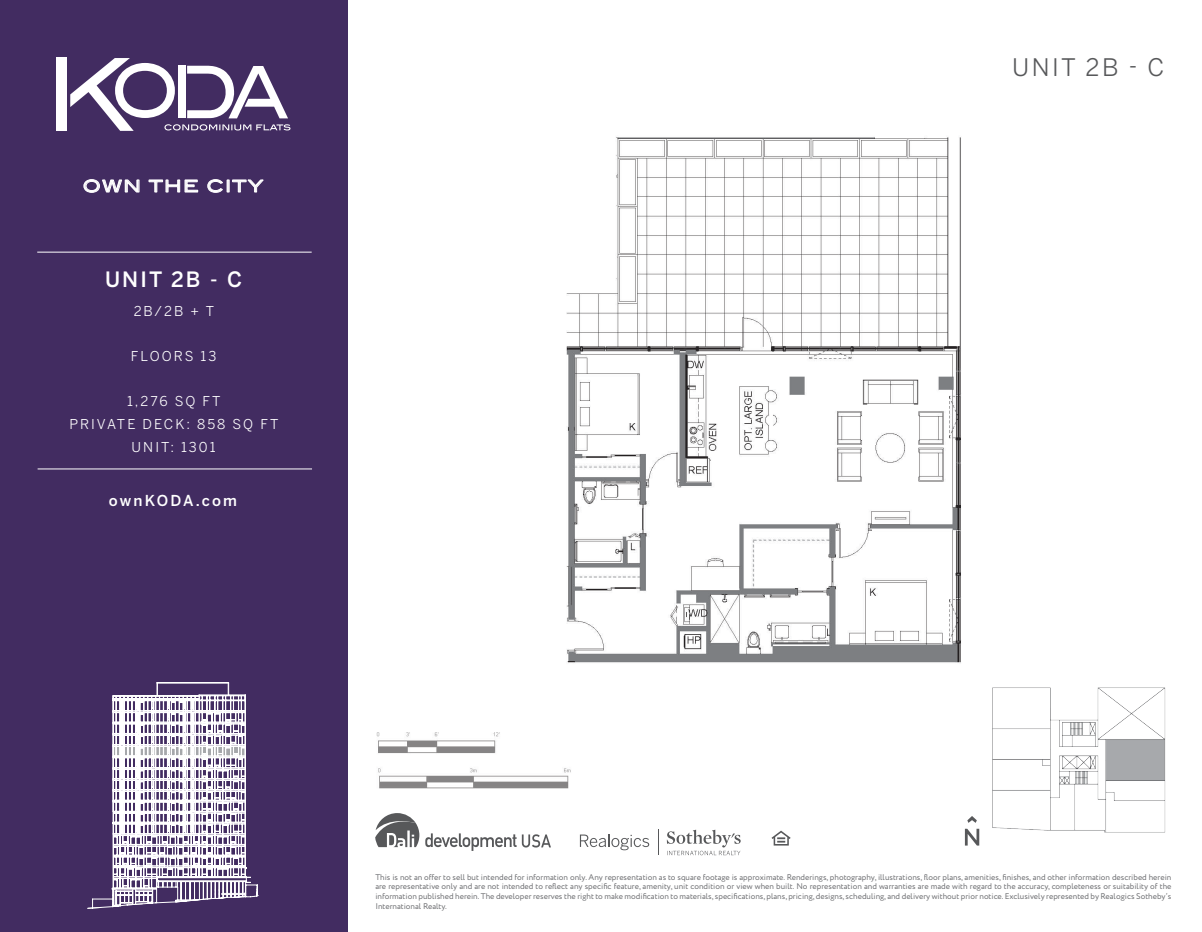
<style>
.page{position:relative;width:1202px;height:932px;background:#fff}
.page>*{position:absolute;margin:0;border:0;box-sizing:border-box;transform-origin:0 0}
.t1{font:24px "Benton Sans";letter-spacing:.1em;color:#57585a}
.t2{font:500 21px "Benton Sans";letter-spacing:.1em;color:#fff}
.t3{font:16.65px "Blair ITC Std";letter-spacing:.08em;color:#fff}
.t4{font:500 15px "Benton Sans";letter-spacing:.145em;color:#fff}
.t5{font:13.5px/22.5px "Benton Sans";letter-spacing:.15em;color:#fff;text-align:center}
.t6{font:8.25px/9.8px "Circe";color:#717275;text-align:justify}
</style>
<div class="page">
<svg style="left:425px;top:833px;width:91px;height:17px"></svg>
<svg style="left:522px;top:834px;width:29px;height:13px"></svg>
<svg style="left:375px;top:813px;width:44px;height:34px"></svg>
<img style="left:566px;top:137px;width:395px;height:526px">
<img style="left:992px;top:687px;width:174px;height:146px">
<div style="left:0;top:0;width:347px;height:932px;background:#422c61"></div>
<svg style="left:771px;top:830px;width:19px;height:15px"></svg>
<svg style="left:965px;top:828px;width:14px;height:17px"></svg>
<svg style="left:967px;top:816px;width:9px;height:6px"></svg>
<svg style="left:580px;top:834px;width:69px;height:16px"></svg>
<svg style="left:658px;top:829px;width:1px;height:26px"></svg>
<svg style="left:667px;top:829px;width:73px;height:26px"></svg>
<div style="left:56px;top:58px;width:11px;height:73px;background:#fff"></div>
<svg style="left:70px;top:58px;width:220px;height:73px"></svg>
<svg style="left:84px;top:179px;width:55px;height:14px"></svg>
<svg style="left:149px;top:180px;width:49px;height:12px"></svg>
<svg style="left:207px;top:179px;width:56px;height:13px"></svg>
<hr style="left:37px;top:252px;width:275px;height:1px;background:#fff">
<hr style="left:38px;top:468px;width:274px;height:1px;background:#fff">
<svg style="left:87px;top:682px;width:172px;height:226px"></svg>
<hr style="left:113px;top:833px;width:1px;height:55px;background:#fff">
<img style="left:376px;top:732px;width:195px;height:57px">
<p class="t3" style="left:83px;top:176px;width:182px">OWN THE CITY</p>
<p class="t2" style="left:105px;top:267px;width:139px">UNIT 2B - C</p>
<p class="t5" style="left:134px;top:300px;width:82px">2B/2B + T</p>
<p class="t5" style="left:131px;top:345px;width:87px">FLOORS 13</p>
<p class="t5" style="left:69px;top:390px;width:210px">1,276 SQ FT<br>PRIVATE DECK: 858 SQ FT</p>
<p class="t5" style="left:132px;top:435px;width:85px">UNIT: 1301</p>
<p class="t4" style="left:109px;top:491px;width:130px">ownKODA.com</p>
<p class="t1" style="left:1012px;top:53px;width:153px">UNIT 2B - C</p>
<p class="t6" style="left:375px;top:872px;width:797px">This is not an offer to sell but intended for information only. Any representation as to square footage is approximate. Renderings, photography, illustrations, floor plans, amenities, finishes, and other information described herein are representative only and are not intended to reflect any specific feature, amenity, unit condition or view when built. No representation and warranties are made with regard to the accuracy, completeness or suitability of the information published herein. The developer reserves the right to make modification to materials, specifications, plans, pricing, designs, scheduling, and delivery without prior notice. Exclusively represented by Realogics Sotheby’s International Realty.</p>
</div>
